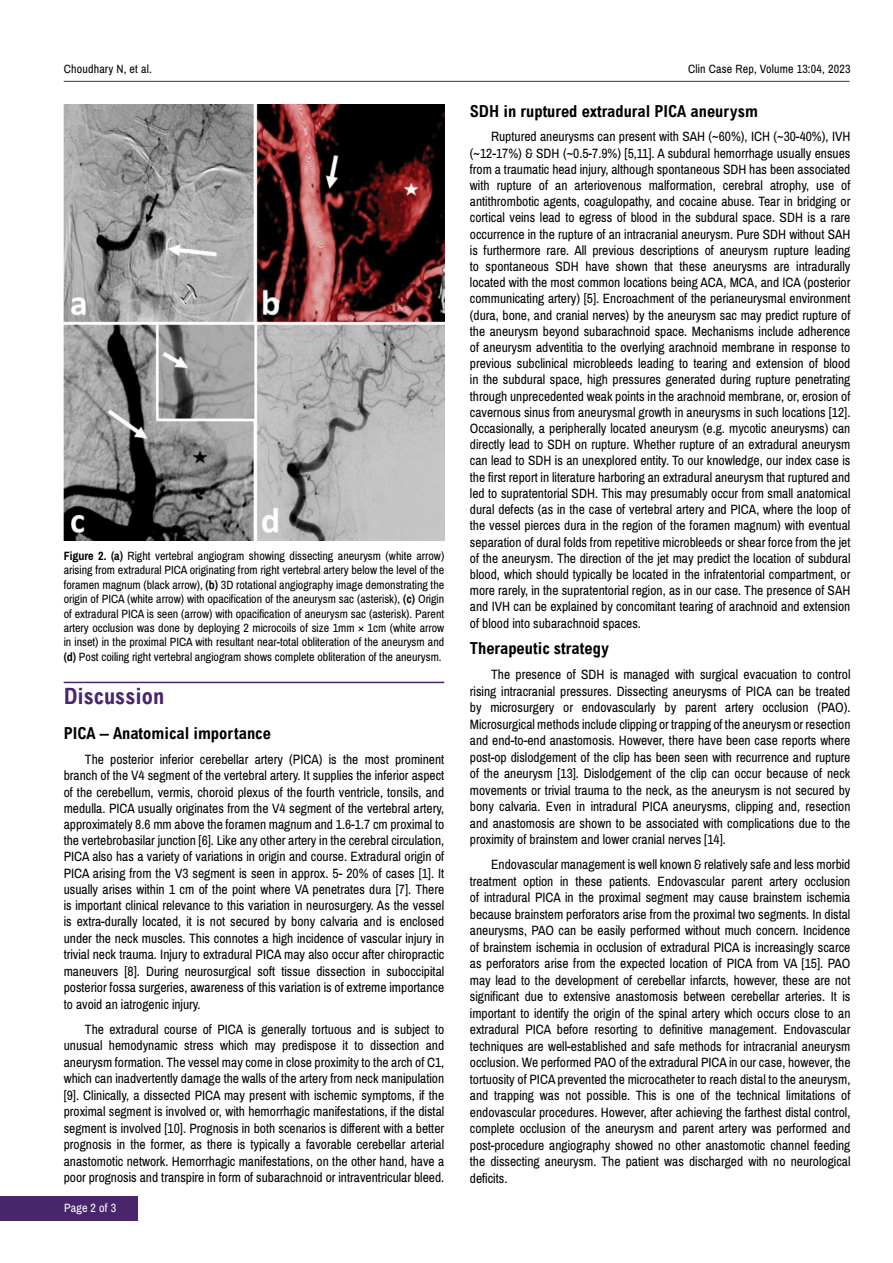
<style>
.page{position:relative;width:893px;height:1263px;background:#fff}
.page>*{position:absolute;margin:0;border:0;box-sizing:border-box;transform-origin:0 0}
.t1{font:700 condensed 22.5px "Arial";color:#49266c}
.t2{font:700 condensed 16.5px "Arial";color:#000}
.t3{font:13.5px/16.5px "Archivo Narrow";color:#000;text-align:justify}
.t4{font:12px/14.4px "Archivo Narrow";color:#000;text-align:justify}
.t5{font:12px "Archivo Narrow";letter-spacing:.015em;color:#fff}
.s1{font-weight:700}
</style>
<div class="page">
<hr style="left:64px;top:81px;width:786px;height:1px;background:#49266c">
<div style="left:0;top:1196px;width:137px;height:24px;background:#49266c"></div>
<hr style="left:64px;top:682px;width:380px;height:1px;background:#49266c">
<img style="left:64px;top:105px;width:380px;height:435px">
<p class="t4" style="left:64px;top:61px;width:90px">Choudhary N, et al.</p>
<p class="t4" style="left:688px;top:61px;width:164px">Clin Case Rep, Volume 13:04, 2023</p>
<p class="t4" style="left:64px;top:549px;width:382px"><span class="s1">Figure 2. (a)</span> Right vertebral angiogram showing dissecting aneurysm (white arrow) arising from extradural PICA originating from right vertebral artery below the level of the foramen magnum (black arrow), <span class="s1">(b)</span> 3D rotational angiography image demonstrating the origin of PICA (white arrow) with opacification of the aneurysm sac (asterisk), <span class="s1">(c)</span> Origin of extradural PICA is seen (arrow) with opacification of aneurysm sac (asterisk). Parent artery occlusion was done by deploying 2 microcoils of size 1mm × 1cm (white arrow in inset) in the proximal PICA with resultant near-total obliteration of the aneurysm and <span class="s1">(d)</span> Post coiling right vertebral angiogram shows complete obliteration of the aneurysm.</p>
<h1 class="t1" style="left:64px;top:684px;width:102px">Discussion</h1>
<p class="t2" style="left:64px;top:724px;width:209px">PICA – Anatomical importance</p>
<p class="t3" style="left:64px;top:751px;width:382px;text-indent:21px">The posterior inferior cerebellar artery (PICA) is the most prominent branch of the V4 segment of the vertebral artery. It supplies the inferior aspect of the cerebellum, vermis, choroid plexus of the fourth ventricle, tonsils, and medulla. PICA usually originates from the V4 segment of the vertebral artery, approximately 8.6 mm above the foramen magnum and 1.6-1.7 cm proximal to the vertebrobasilar junction [6]. Like any other artery in the cerebral circulation, PICA also has a variety of variations in origin and course. Extradural origin of PICA arising from the V3 segment is seen in approx. 5- 20% of cases [1]. It usually arises within 1 cm of the point where VA penetrates dura [7]. There is important clinical relevance to this variation in neurosurgery. As the vessel is extra-durally located, it is not secured by bony calvaria and is enclosed under the neck muscles. This connotes a high incidence of vascular injury in trivial neck trauma. Injury to extradural PICA may also occur after chiropractic maneuvers [8]. During neurosurgical soft tissue dissection in suboccipital posterior fossa surgeries, awareness of this variation is of extreme importance to avoid an iatrogenic injury.</p>
<p class="t3" style="left:64px;top:1021px;width:382px;text-indent:21px">The extradural course of PICA is generally tortuous and is subject to unusual hemodynamic stress which may predispose it to dissection and aneurysm formation. The vessel may come in close proximity to the arch of C1, which can inadvertently damage the walls of the artery from neck manipulation [9]. Clinically, a dissected PICA may present with ischemic symptoms, if the proximal segment is involved or, with hemorrhagic manifestations, if the distal segment is involved [10]. Prognosis in both scenarios is different with a better prognosis in the former, as there is typically a favorable cerebellar arterial anastomotic network. Hemorrhagic manifestations, on the other hand, have a poor prognosis and transpire in form of subarachnoid or intraventricular bleed.</p>
<p class="t5" style="left:64px;top:1201px;width:54px">Page 2 of 3</p>
<p class="t2" style="left:470px;top:102px;width:290px">SDH in ruptured extradural PICA aneurysm</p>
<p class="t3" style="left:470px;top:129px;width:382px;text-indent:21px">Ruptured aneurysms can present with SAH (~60%), ICH (~30-40%), IVH (~12-17%) &amp; SDH (~0.5-7.9%) [5,11]. A subdural hemorrhage usually ensues from a traumatic head injury, although spontaneous SDH has been associated with rupture of an arteriovenous malformation, cerebral atrophy, use of antithrombotic agents, coagulopathy, and cocaine abuse. Tear in bridging or cortical veins lead to egress of blood in the subdural space. SDH is a rare occurrence in the rupture of an intracranial aneurysm. Pure SDH without SAH is furthermore rare. All previous descriptions of aneurysm rupture leading to spontaneous SDH have shown that these aneurysms are intradurally located with the most common locations being ACA, MCA, and ICA (posterior communicating artery) [5]. Encroachment of the perianeurysmal environment (dura, bone, and cranial nerves) by the aneurysm sac may predict rupture of the aneurysm beyond subarachnoid space. Mechanisms include adherence of aneurysm adventitia to the overlying arachnoid membrane in response to previous subclinical microbleeds leading to tearing and extension of blood in the subdural space, high pressures generated during rupture penetrating through unprecedented weak points in the arachnoid membrane, or, erosion of cavernous sinus from aneurysmal growth in aneurysms in such locations [12].<br>Occasionally, a peripherally located aneurysm (e.g. mycotic aneurysms) can directly lead to SDH on rupture. Whether rupture of an extradural aneurysm can lead to SDH is an unexplored entity. To our knowledge, our index case is the first report in literature harboring an extradural aneurysm that ruptured and led to supratentorial SDH. This may presumably occur from small anatomical dural defects (as in the case of vertebral artery and PICA, where the loop of the vessel pierces dura in the region of the foramen magnum) with eventual separation of dural folds from repetitive microbleeds or shear force from the jet of the aneurysm. The direction of the jet may predict the location of subdural blood, which should typically be located in the infratentorial compartment, or more rarely, in the supratentorial region, as in our case. The presence of SAH and IVH can be explained by concomitant tearing of arachnoid and extension of blood into subarachnoid spaces.</p>
<p class="t2" style="left:470px;top:639px;width:140px">Therapeutic strategy</p>
<p class="t3" style="left:470px;top:666px;width:382px;text-indent:21px">The presence of SDH is managed with surgical evacuation to control rising intracranial pressures. Dissecting aneurysms of PICA can be treated by microsurgery or endovascularly by parent artery occlusion (PAO).<br>Microsurgical methods include clipping or trapping of the aneurysm or resection and end-to-end anastomosis. However, there have been case reports where post-op dislodgement of the clip has been seen with recurrence and rupture of the aneurysm [13]. Dislodgement of the clip can occur because of neck movements or trivial trauma to the neck, as the aneurysm is not secured by bony calvaria. Even in intradural PICA aneurysms, clipping and, resection and anastomosis are shown to be associated with complications due to the proximity of brainstem and lower cranial nerves [14].</p>
<p class="t3" style="left:470px;top:856px;width:382px;text-indent:21px">Endovascular management is well known &amp; relatively safe and less morbid treatment option in these patients. Endovascular parent artery occlusion of intradural PICA in the proximal segment may cause brainstem ischemia because brainstem perforators arise from the proximal two segments. In distal aneurysms, PAO can be easily performed without much concern. Incidence of brainstem ischemia in occlusion of extradural PICA is increasingly scarce as perforators arise from the expected location of PICA from VA [15]. PAO may lead to the development of cerebellar infarcts, however, these are not significant due to extensive anastomosis between cerebellar arteries. It is important to identify the origin of the spinal artery which occurs close to an extradural PICA before resorting to definitive management. Endovascular techniques are well-established and safe methods for intracranial aneurysm occlusion. We performed PAO of the extradural PICA in our case, however, the tortuosity of PICA prevented the microcatheter to reach distal to the aneurysm, and trapping was not possible. This is one of the technical limitations of endovascular procedures. However, after achieving the farthest distal control, complete occlusion of the aneurysm and parent artery was performed and post-procedure angiography showed no other anastomotic channel feeding the dissecting aneurysm. The patient was discharged with no neurological deficits.</p>
</div>
